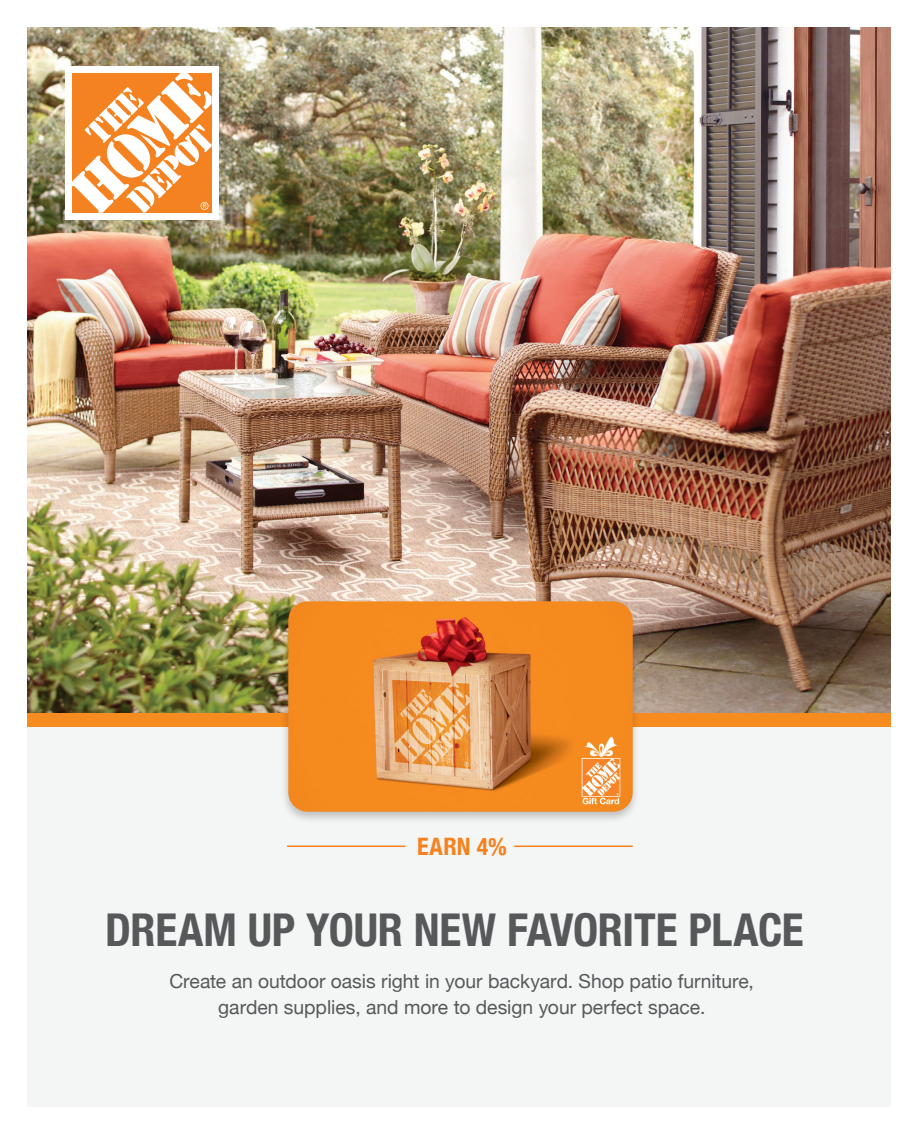
<style>
.page{position:relative;width:918px;height:1134px;background:#fff}
.page>*{position:absolute;margin:0;border:0;box-sizing:border-box;transform-origin:0 0}
.t1{font:700 condensed 45.15px "Helvetica Neue";letter-spacing:-.005em;color:#57585a}
.t2{font:700 condensed 24px "Helvetica Neue";color:#f6821f}
.t3{font:19.35px/26.2px "Helvetica Neue";color:#57585a;text-align:center}
</style>
<div class="page">
<div style="left:27px;top:646px;width:864px;height:461px;background:#f4f5f5"></div>
<img style="left:27px;top:27px;width:864px;height:687px">
<div style="left:65px;top:66px;width:153px;height:153px;background:#fff"></div>
<svg style="left:72px;top:73px;width:140px;height:140px"></svg>
<div style="left:27px;top:714px;width:864px;height:13px;background:#f68b1f"></div>
<div style="left:280px;top:598px;width:361px;height:226px;background:#231f20;opacity:.25"></div>
<img style="left:288px;top:601px;width:345px;height:211px">
<hr style="left:287px;top:846px;width:119px;height:1px;background:#f6821f">
<hr style="left:514px;top:846px;width:119px;height:1px;background:#f6821f">
<p class="t2" style="left:417px;top:827px;width:91px">EARN 4%</p>
<p class="t1" style="left:105px;top:893px;width:700px">DREAM UP YOUR NEW FAVORITE PLACE</p>
<p class="t3" style="left:169px;top:969px;width:586px">Create an outdoor oasis right in your backyard. Shop patio furniture, garden supplies, and more to design your perfect space.</p>
</div>
